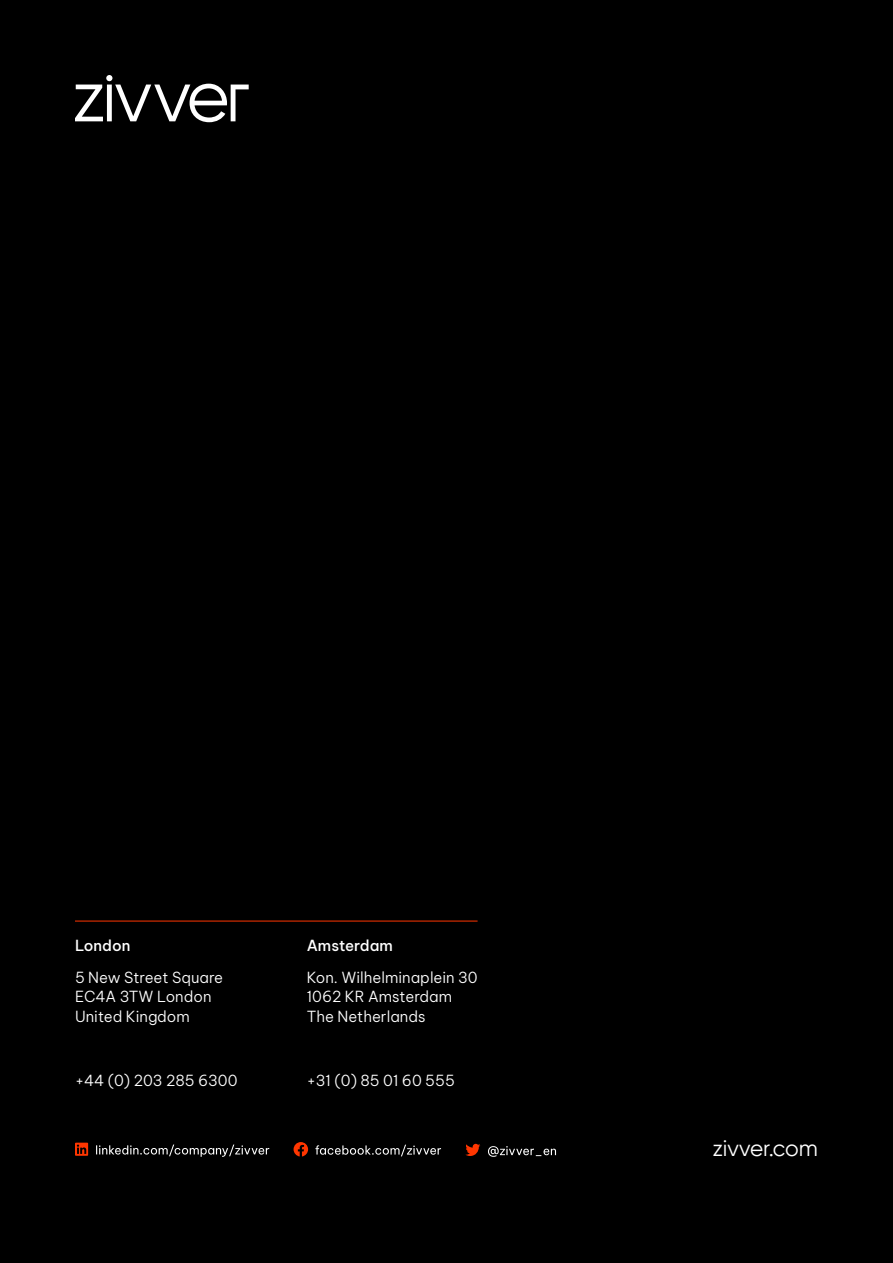
<style>
.page{position:relative;width:893px;height:1263px;background:#000}
.page>*{position:absolute;margin:0;border:0;box-sizing:border-box;transform-origin:0 0}
.t1{font:22.5px "Gilroy";color:#fff}
.t2{font:300 15px/19.5px "Be Vietnam Pro";color:#fff}
.t3{font:500 15px "Be Vietnam Pro";color:#fff}
</style>
<div class="page">
<svg style="left:96px;top:1144px;width:173px;height:13px"></svg>
<svg style="left:75px;top:1143px;width:13px;height:13px"></svg>
<svg style="left:465px;top:1144px;width:15px;height:12px"></svg>
<svg style="left:488px;top:1146px;width:68px;height:11px"></svg>
<svg style="left:294px;top:1142px;width:14px;height:14px"></svg>
<svg style="left:315px;top:1145px;width:126px;height:11px"></svg>
<hr style="left:75px;top:921px;width:403px;height:1px;background:#ff3600">
<svg style="left:75px;top:75px;width:174px;height:47px"></svg>
<p class="t3" style="left:75px;top:933px;width:57px">London</p>
<p class="t3" style="left:307px;top:933px;width:88px">Amsterdam</p>
<p class="t2" style="left:75px;top:966px;width:150px">5 New Street Square<br>EC4A 3TW London<br>United Kingdom</p>
<p class="t2" style="left:307px;top:966px;width:172px">Kon. Wilhelminaplein 30<br>1062 KR Amsterdam<br>The Netherlands</p>
<p class="t2" style="left:75px;top:1069px;width:164px">+44 (0) 203 285 6300</p>
<p class="t2" style="left:307px;top:1069px;width:150px">+31 (0) 85 01 60 555</p>
<h1 class="t1" style="left:712px;top:1134px;width:107px">zivver.com</h1>
</div>
